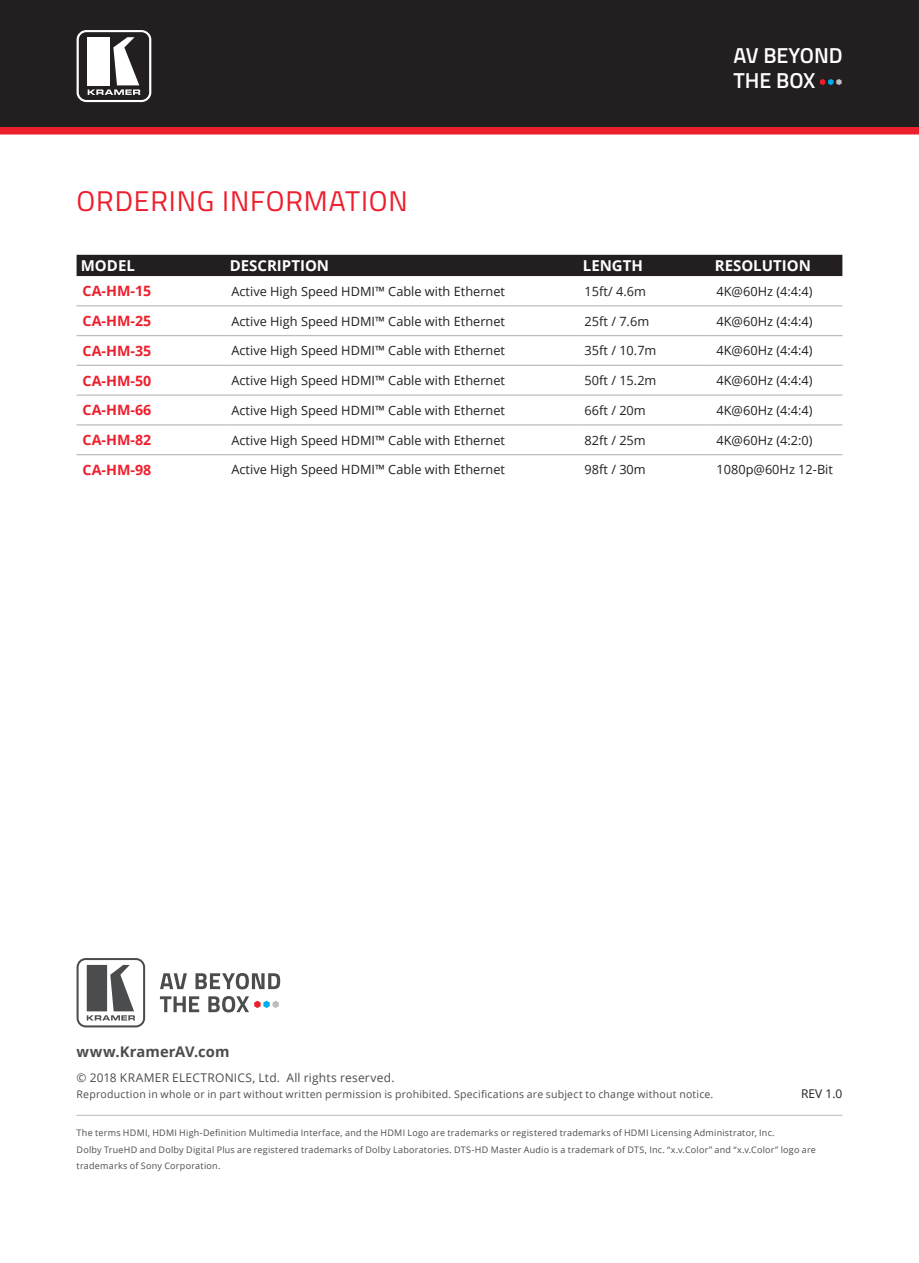
<style>
.page{position:relative;width:919px;height:1263px;background:#fff}
.page>*{position:absolute;margin:0;border:0;box-sizing:border-box;transform-origin:0 0}
.t1{font:28.5px "Titillium Web";letter-spacing:.03em;color:#ee1f2d}
.t2{font:600 21.6px/26px "Titillium Web";color:#fff}
.t3{font:700 15px "Open Sans";color:#fff}
.t4{font:700 14.7px "Open Sans";letter-spacing:.005em;color:#4b4c4d}
.t5{font:700 14.25px "Open Sans";color:#ee1f2d}
.t6{font:12.75px "Open Sans";color:#231f20}
.t7{font:12px "Open Sans";letter-spacing:.02em;color:#4b4c4d}
.t8{font:12px "Open Sans";color:#231f20}
.t9{font:10.5px "Open Sans";letter-spacing:.02em;color:#4b4c4d}
.t10{font:9px/16.5px "Open Sans";letter-spacing:.025em;color:#4b4c4d}
</style>
<div class="page">
<div style="left:0;top:0;width:918px;height:132px;background:#231f20"></div>
<svg style="left:820px;top:79px;width:21px;height:6px"></svg>
<svg style="left:77px;top:30px;width:74px;height:72px"></svg>
<div style="left:0;top:127px;width:918px;height:7px;background:#ee1f2d"></div>
<div style="left:77px;top:255px;width:765px;height:21px;background:#231f20"></div>
<hr style="left:77px;top:305px;width:148px;height:1px;background:#bcbdc0">
<hr style="left:225px;top:305px;width:353px;height:1px;background:#bcbdc0">
<hr style="left:578px;top:305px;width:132px;height:1px;background:#bcbdc0">
<hr style="left:710px;top:305px;width:132px;height:1px;background:#bcbdc0">
<hr style="left:77px;top:335px;width:148px;height:1px;background:#bcbdc0">
<hr style="left:225px;top:335px;width:353px;height:1px;background:#bcbdc0">
<hr style="left:578px;top:335px;width:132px;height:1px;background:#bcbdc0">
<hr style="left:710px;top:335px;width:132px;height:1px;background:#bcbdc0">
<hr style="left:77px;top:365px;width:148px;height:1px;background:#bcbdc0">
<hr style="left:225px;top:365px;width:353px;height:1px;background:#bcbdc0">
<hr style="left:578px;top:365px;width:132px;height:1px;background:#bcbdc0">
<hr style="left:710px;top:365px;width:132px;height:1px;background:#bcbdc0">
<hr style="left:77px;top:394px;width:148px;height:2px;background:#bcbdc0">
<hr style="left:225px;top:394px;width:353px;height:2px;background:#bcbdc0">
<hr style="left:578px;top:394px;width:132px;height:2px;background:#bcbdc0">
<hr style="left:710px;top:394px;width:132px;height:2px;background:#bcbdc0">
<hr style="left:77px;top:424px;width:148px;height:1px;background:#bcbdc0">
<hr style="left:225px;top:424px;width:353px;height:1px;background:#bcbdc0">
<hr style="left:578px;top:424px;width:132px;height:1px;background:#bcbdc0">
<hr style="left:710px;top:424px;width:132px;height:1px;background:#bcbdc0">
<hr style="left:77px;top:454px;width:148px;height:1px;background:#bcbdc0">
<hr style="left:225px;top:454px;width:353px;height:1px;background:#bcbdc0">
<hr style="left:578px;top:454px;width:132px;height:1px;background:#bcbdc0">
<hr style="left:710px;top:454px;width:132px;height:1px;background:#bcbdc0">
<svg style="left:160px;top:973px;width:27px;height:16px"></svg>
<svg style="left:195px;top:973px;width:85px;height:16px"></svg>
<svg style="left:160px;top:996px;width:39px;height:16px"></svg>
<svg style="left:208px;top:996px;width:71px;height:16px"></svg>
<svg style="left:77px;top:958px;width:68px;height:69px"></svg>
<hr style="left:77px;top:1115px;width:765px;height:1px;background:#bcbdc0">
<h1 class="t1" style="left:77px;top:180px;width:333px">ORDERING INFORMATION</h1>
<h2 class="t2" style="left:733px;top:41px;width:111px">AV BEYOND<br>THE BOX</h2>
<p class="t3" style="left:81px;top:255px;width:56px">MODEL</p>
<p class="t3" style="left:230px;top:255px;width:101px">DESCRIPTION</p>
<p class="t3" style="left:583px;top:255px;width:62px">LENGTH</p>
<p class="t3" style="left:714px;top:255px;width:98px">RESOLUTION</p>
<p class="t5" style="left:83px;top:281px;width:70px">CA-HM-15</p>
<p class="t6" style="left:231px;top:282px;width:275px">Active High Speed HDMI™ Cable with Ethernet</p>
<p class="t6" style="left:584px;top:282px;width:63px">15ft/ 4.6m</p>
<p class="t6" style="left:716px;top:282px;width:98px">4K@60Hz (4:4:4)</p>
<p class="t5" style="left:83px;top:311px;width:70px">CA-HM-25</p>
<p class="t6" style="left:231px;top:312px;width:275px">Active High Speed HDMI™ Cable with Ethernet</p>
<p class="t6" style="left:584px;top:312px;width:66px">25ft / 7.6m</p>
<p class="t6" style="left:716px;top:312px;width:98px">4K@60Hz (4:4:4)</p>
<p class="t5" style="left:83px;top:341px;width:70px">CA-HM-35</p>
<p class="t6" style="left:231px;top:342px;width:275px">Active High Speed HDMI™ Cable with Ethernet</p>
<p class="t6" style="left:584px;top:342px;width:73px">35ft / 10.7m</p>
<p class="t6" style="left:716px;top:342px;width:98px">4K@60Hz (4:4:4)</p>
<p class="t5" style="left:83px;top:370px;width:70px">CA-HM-50</p>
<p class="t6" style="left:231px;top:372px;width:275px">Active High Speed HDMI™ Cable with Ethernet</p>
<p class="t6" style="left:584px;top:372px;width:73px">50ft / 15.2m</p>
<p class="t6" style="left:716px;top:372px;width:98px">4K@60Hz (4:4:4)</p>
<p class="t5" style="left:83px;top:400px;width:70px">CA-HM-66</p>
<p class="t6" style="left:231px;top:401px;width:275px">Active High Speed HDMI™ Cable with Ethernet</p>
<p class="t6" style="left:584px;top:401px;width:63px">66ft / 20m</p>
<p class="t6" style="left:716px;top:401px;width:98px">4K@60Hz (4:4:4)</p>
<p class="t5" style="left:83px;top:430px;width:70px">CA-HM-82</p>
<p class="t6" style="left:231px;top:431px;width:275px">Active High Speed HDMI™ Cable with Ethernet</p>
<p class="t6" style="left:584px;top:431px;width:63px">82ft / 25m</p>
<p class="t6" style="left:716px;top:431px;width:98px">4K@60Hz (4:2:0)</p>
<p class="t5" style="left:83px;top:460px;width:70px">CA-HM-98</p>
<p class="t6" style="left:231px;top:461px;width:275px">Active High Speed HDMI™ Cable with Ethernet</p>
<p class="t6" style="left:584px;top:461px;width:63px">98ft / 30m</p>
<p class="t6" style="left:716px;top:461px;width:118px">1080p@60Hz 12-Bit</p>
<p class="t4" style="left:77px;top:1041px;width:154px">www.KramerAV.com</p>
<p class="t7" style="left:77px;top:1069px;width:319px">© 2018 KRAMER ELECTRONICS, Ltd. All rights reserved.</p>
<p class="t9" style="left:77px;top:1087px;width:638px">Reproduction in whole or in part without written permission is prohibited. Specifications are subject to change without notice.</p>
<p class="t10" style="left:77px;top:1125px;width:740px">The terms HDMI, HDMI High-Definition Multimedia Interface, and the HDMI Logo are trademarks or registered trademarks of HDMI Licensing Administrator, Inc.<br>Dolby TrueHD and Dolby Digital Plus are registered trademarks of Dolby Laboratories. DTS-HD Master Audio is a trademark of DTS, Inc. “x.v.Color” and “x.v.Color” logo are trademarks of Sony Corporation.</p>
<p class="t8" style="left:801px;top:1086px;width:43px">REV 1.0</p>
</div>
